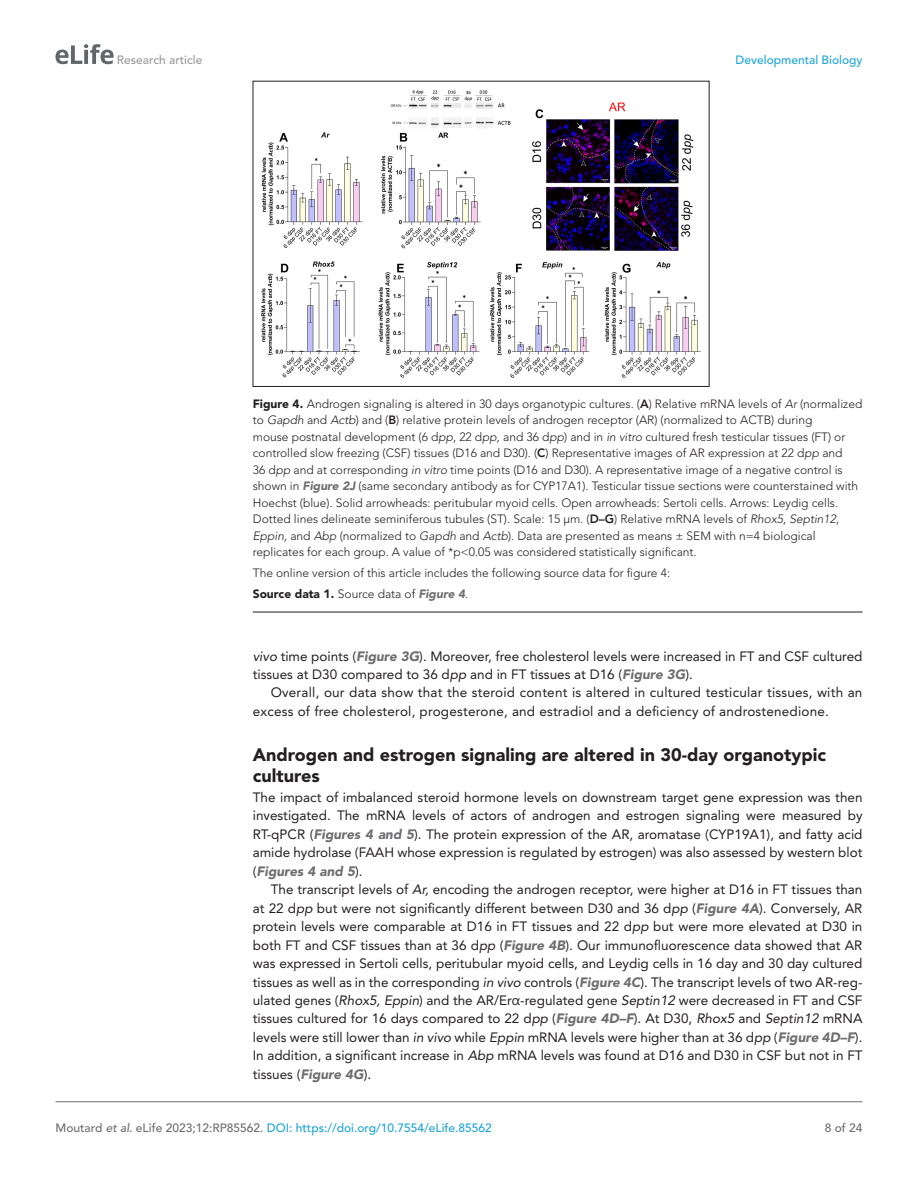
<style>
.page{position:relative;width:918px;height:1188px;background:#fff}
.page>*{position:absolute;margin:0;border:0;box-sizing:border-box;transform-origin:0 0}
.t1{font:900 18px/21px "Avenir LT Std";color:#231f20}
.t2{font:13.5px/18.5px "Avenir LT Std";color:#231f20}
.t3{font:300 12px/16.5px "Avenir LT Std";color:#231f20}
.t4{font:500 12px "Avenir LT Std";color:#1ea4d7}
.t5{font:500 12px "Avenir LT Std";color:#9a9a9a}
.t6{font:500 12px "Avenir LT Std";color:#6e6e70}
.s1{font-weight:900}
.s2{font-weight:800}
.s3{font-style:italic}
.s4{font-weight:900;font-style:italic;color:#6e6e70}
.s5{font-family:"Segoe UI"}
.s6{color:#6e6e70}
.s7{font-style:italic;color:#6e6e70}
</style>
<div class="page">
<svg style="left:56px;top:44px;width:58px;height:20px"></svg>
<hr style="left:56px;top:1101px;width:806px;height:1px;background:#6e6e70">
<hr style="left:253px;top:612px;width:609px;height:1px;background:#231f20">
<img style="left:262px;top:90px;width:438px;height:287px">
<div style="left:253px;top:81px;width:456px;height:306px;border:1px solid #231f20"></div>
<p class="t5" style="left:117px;top:53px;width:87px">Research article</p>
<p class="t4" style="left:736px;top:53px;width:128px">Developmental Biology</p>
<p class="t3" style="left:253px;top:395px;width:611px"><span class="s1">Figure 4.</span> Androgen signaling is altered in 30 days organotypic cultures. (<span class="s2">A</span>) Relative mRNA levels of <span class="s3">Ar</span> (normalized to <span class="s3">Gapdh</span> and <span class="s3">Actb</span>) and (<span class="s2">B</span>) relative protein levels of androgen receptor (AR) (normalized to ACTB) during<br>mouse postnatal development (6 d<span class="s3">pp</span>, 22 d<span class="s3">pp,</span> and 36 d<span class="s3">pp</span>) and in <span class="s3">in vitro</span> cultured fresh testicular tissues (FT) or controlled slow freezing (CSF) tissues (D16 and D30). (<span class="s2">C</span>) Representative images of AR expression at 22 d<span class="s3">pp</span> and<br>36 d<span class="s3">pp</span> and at corresponding <span class="s3">in vitro</span> time points (D16 and D30). A representative image of a negative control is shown in <span class="s4">Figure 2J</span> (same secondary antibody as for CYP17A1). Testicular tissue sections were counterstained with Hoechst (blue). Solid arrowheads: peritubular myoid cells. Open arrowheads: Sertoli cells. Arrows: Leydig cells.<br>Dotted lines delineate seminiferous tubules (ST). Scale: 15 µm. (<span class="s2">D–G</span>) Relative mRNA levels of <span class="s3">Rhox5</span>, <span class="s3">Septin12</span>, <span class="s3">Eppin,</span> and <span class="s3">Abp</span> (normalized to <span class="s3">Gapdh</span> and <span class="s3">Actb</span>). Data are presented as means ± SEM with n=4 biological replicates for each group. A value of *p&lt;0.05 was considered statistically significant.</p>
<p class="t3" style="left:253px;top:563px;width:419px;line-height:21px">The online version of this article includes the following source data for figure 4:<br><span class="s1">Source data 1.</span> Source data of <span class="s4">Figure 4</span>.</p>
<p class="t2" style="left:253px;top:647px;width:611px"><span class="s3">vivo</span> time points (<span class="s4">Figure 3G</span>). Moreover, free cholesterol levels were increased in FT and CSF cultured tissues at D30 compared to 36 d<span class="s3">pp</span> and in FT tissues at D16 (<span class="s4">Figure 3G</span>).</p>
<p class="t2" style="left:253px;top:684px;width:611px;text-indent:18px">Overall, our data show that the steroid content is altered in cultured testicular tissues, with an excess of free cholesterol, progesterone, and estradiol and a deficiency of androstenedione.</p>
<h1 class="t1" style="left:253px;top:744px;width:575px">Androgen and estrogen signaling are altered in 30-day organotypic cultures</h1>
<p class="t2" style="left:253px;top:788px;width:611px;text-align:justify">The impact of imbalanced steroid hormone levels on downstream target gene expression was then investigated. The mRNA levels of actors of androgen and estrogen signaling were measured by RT-qPCR (<span class="s4">Figures 4 and 5</span>). The protein expression of the AR, aromatase (CYP19A1), and fatty acid amide hydrolase (FAAH whose expression is regulated by estrogen) was also assessed by western blot (<span class="s4">Figures 4 and 5</span>).</p>
<p class="t2" style="left:253px;top:880px;width:611px;text-align:justify;text-indent:18px">The transcript levels of <span class="s3">Ar,</span> encoding the androgen receptor, were higher at D16 in FT tissues than at 22 d<span class="s3">pp</span> but were not significantly different between D30 and 36 d<span class="s3">pp</span> (<span class="s4">Figure 4A</span>). Conversely, AR protein levels were comparable at D16 in FT tissues and 22 d<span class="s3">pp</span> but were more elevated at D30 in both FT and CSF tissues than at 36 d<span class="s3">pp</span> (<span class="s4">Figure 4B</span>). Our immunofluorescence data showed that AR was expressed in Sertoli cells, peritubular myoid cells, and Leydig cells in 16 day and 30 day cultured tissues as well as in the corresponding <span class="s3">in vivo</span> controls (<span class="s4">Figure 4C</span>). The transcript levels of two AR-reg&shy;ulated genes (<span class="s3">Rhox5, Eppin</span>) and the AR/Er<span class="s5">α</span>-regulated gene <span class="s3">Septin12</span> were decreased in FT and CSF tissues cultured for 16 days compared to 22 d<span class="s3">pp</span> (<span class="s4">Figure 4D–F</span>). At D30, <span class="s3">Rhox5</span> and <span class="s3">Septin12</span> mRNA levels were still lower than <span class="s3">in vivo</span> while <span class="s3">Eppin</span> mRNA levels were higher than at 36 d<span class="s3">pp</span> (<span class="s4">Figure 4D–F</span>).<br>In addition, a significant increase in <span class="s3">Abp</span> mRNA levels was found at D16 and D30 in CSF but not in FT tissues (<span class="s4">Figure 4G</span>).</p>
<p class="t4" style="left:56px;top:1121px;width:438px"><span class="s6">Moutard</span> <span class="s7">et al</span><span class="s6">. eLife 2023;12:RP85562.</span> DOI: https://doi.org/10.7554/eLife.85562</p>
<p class="t6" style="left:825px;top:1121px;width:39px">8 of 24</p>
</div>
